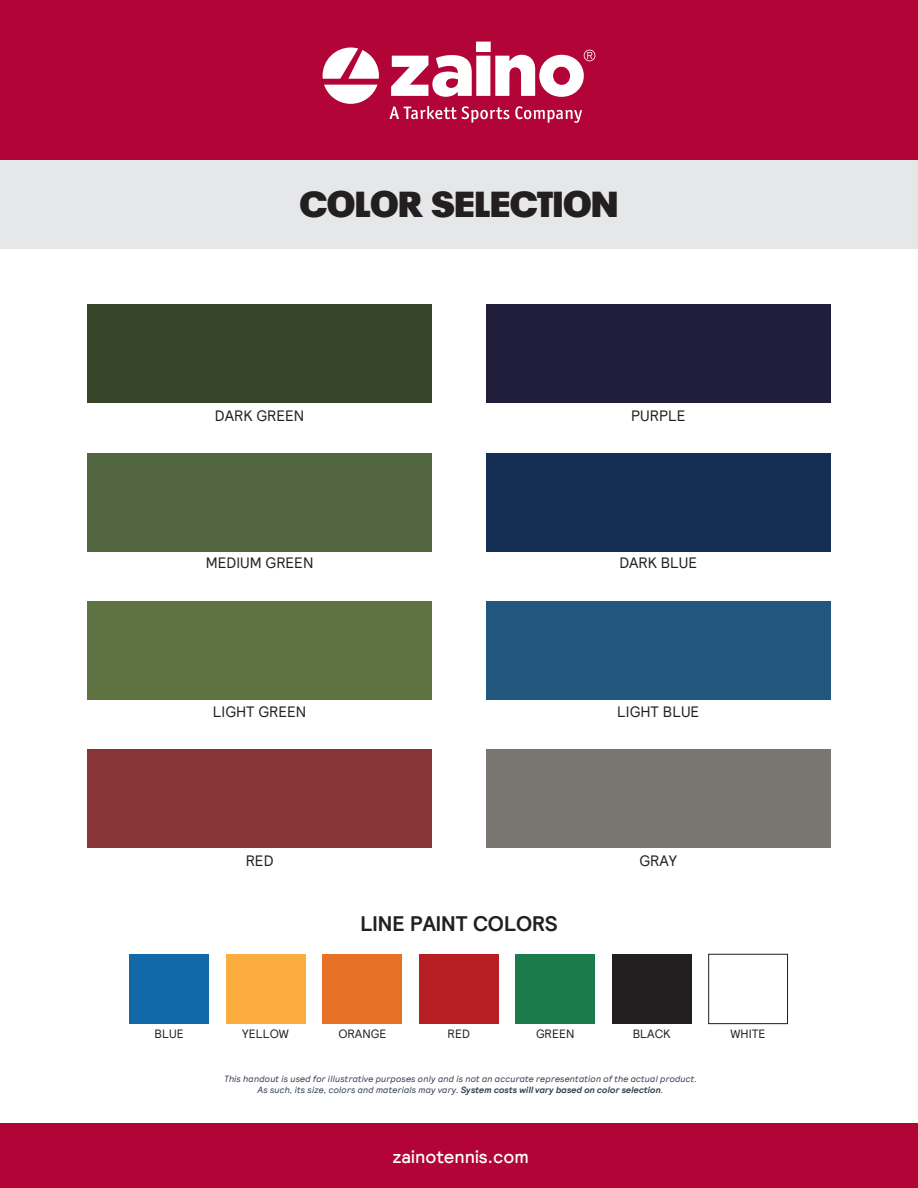
<style>
.page{position:relative;width:918px;height:1188px;background:#fff}
.page>*{position:absolute;margin:0;border:0;box-sizing:border-box;transform-origin:0 0}
.t1{font:900 36px "Plak Com";color:#231f20}
.t2{font:700 21px "Relative";color:#231f20}
.t3{font:500 18px "Relative";color:#fff}
.t4{font:15px "Relative";color:#231f20}
.t5{font:12px "Relative";color:#231f20}
.t6{font:italic 9px/10.8px "Relative";color:#364151;text-align:center}
.s1{font-weight:700}
</style>
<div class="page">
<div style="left:0;top:0;width:918px;height:160px;background:#b30437"></div>
<div style="left:0;top:160px;width:918px;height:88px;background:#e6e7e9"></div>
<svg style="left:390px;top:106px;width:119px;height:17px"></svg>
<svg style="left:515px;top:106px;width:67px;height:17px"></svg>
<svg style="left:324px;top:85px;width:53px;height:19px"></svg>
<svg style="left:323px;top:48px;width:56px;height:31px"></svg>
<svg style="left:391px;top:42px;width:204px;height:55px"></svg>
<div style="left:87px;top:601px;width:345px;height:98px;background:#5e7242"></div>
<div style="left:486px;top:454px;width:345px;height:98px;background:#142f53"></div>
<div style="left:87px;top:304px;width:345px;height:99px;background:#374529"></div>
<div style="left:129px;top:954px;width:80px;height:70px;background:#1169aa"></div>
<div style="left:515px;top:954px;width:80px;height:70px;background:#1c7b4a"></div>
<div style="left:323px;top:954px;width:79px;height:70px;background:#e77127"></div>
<div style="left:226px;top:954px;width:79px;height:70px;background:#fbac3e"></div>
<div style="left:612px;top:954px;width:79px;height:70px;background:#231f20"></div>
<div style="left:419px;top:954px;width:80px;height:70px;background:#b71f25"></div>
<div style="left:708px;top:954px;width:80px;height:70px;border:1px solid #231f20"></div>
<div style="left:486px;top:304px;width:345px;height:99px;background:#211e3b"></div>
<div style="left:87px;top:750px;width:345px;height:98px;background:#883538"></div>
<div style="left:486px;top:601px;width:345px;height:98px;background:#21577e"></div>
<div style="left:87px;top:454px;width:345px;height:98px;background:#526641"></div>
<div style="left:486px;top:750px;width:345px;height:98px;background:#797570"></div>
<div style="left:0;top:1123px;width:918px;height:65px;background:#b30437"></div>
<h1 class="t1" style="left:300px;top:182px;width:320px">COLOR SELECTION</h1>
<h3 class="t4" style="left:215px;top:407px;width:91px">DARK GREEN</h3>
<h3 class="t4" style="left:631px;top:407px;width:56px">PURPLE</h3>
<h3 class="t4" style="left:206px;top:554px;width:109px">MEDIUM GREEN</h3>
<h3 class="t4" style="left:619px;top:554px;width:79px">DARK BLUE</h3>
<h3 class="t4" style="left:213px;top:704px;width:95px">LIGHT GREEN</h3>
<h3 class="t4" style="left:617px;top:704px;width:84px">LIGHT BLUE</h3>
<h3 class="t4" style="left:246px;top:852px;width:29px">RED</h3>
<h3 class="t4" style="left:640px;top:852px;width:39px">GRAY</h3>
<h2 class="t2" style="left:360px;top:912px;width:199px">LINE PAINT COLORS</h2>
<h3 class="t5" style="left:155px;top:1027px;width:31px">BLUE</h3>
<h3 class="t5" style="left:242px;top:1027px;width:48px">YELLOW</h3>
<h3 class="t5" style="left:338px;top:1027px;width:50px">ORANGE</h3>
<h3 class="t5" style="left:448px;top:1027px;width:24px">RED</h3>
<h3 class="t5" style="left:536px;top:1027px;width:40px">GREEN</h3>
<h3 class="t5" style="left:633px;top:1027px;width:39px">BLACK</h3>
<h3 class="t5" style="left:731px;top:1027px;width:36px">WHITE</h3>
<p class="t6" style="left:224px;top:1073px;width:474px">This handout is used for illustrative purposes only and is not an accurate representation of the actual product.<br>As such, its size, colors and materials may vary. <span class="s1">System costs will vary based on color selection</span>.</p>
<h3 class="t3" style="left:393px;top:1147px;width:137px">zainotennis.com</h3>
</div>
